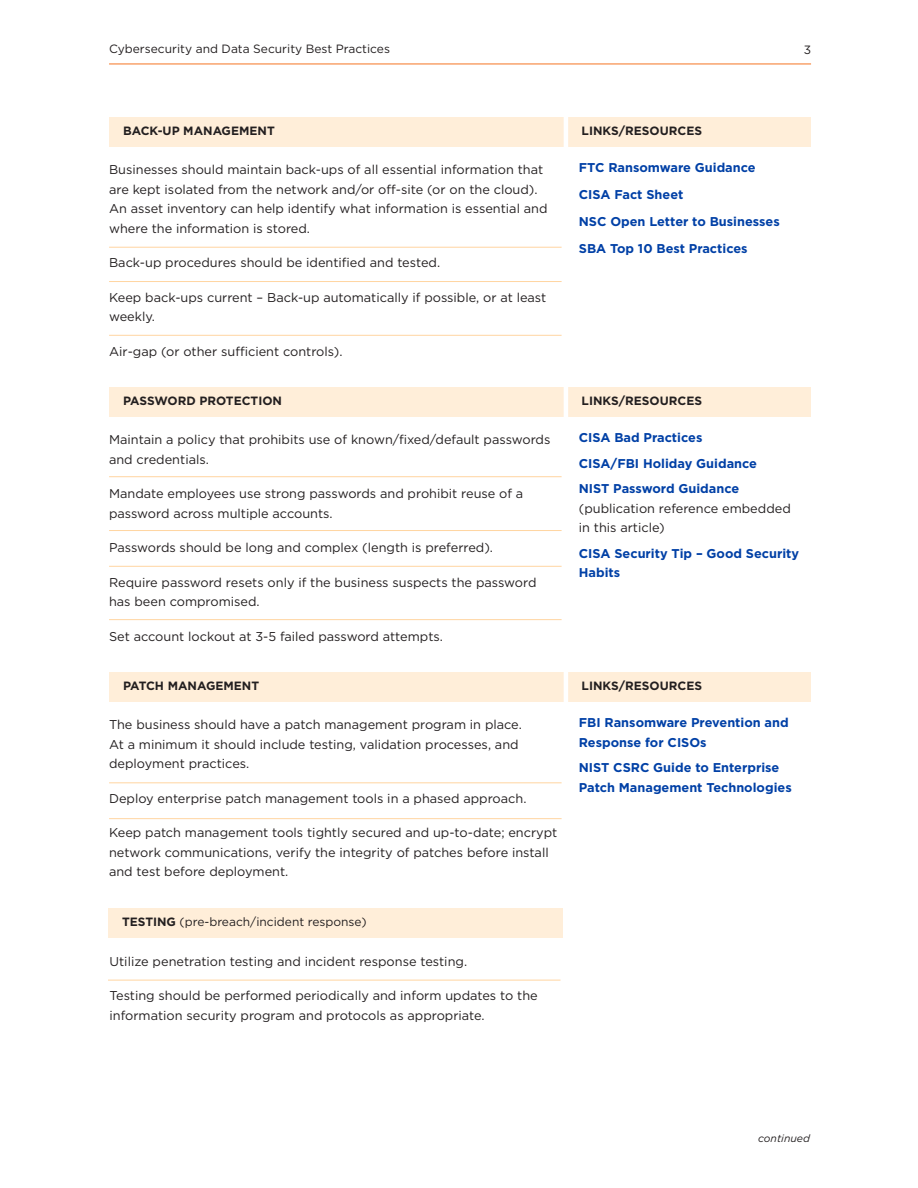
<style>
.page{position:relative;width:918px;height:1188px;background:#fff}
.page>*{position:absolute;margin:0;border:0;box-sizing:border-box;transform-origin:0 0}
.t1{font:12.75px/19.5px "Gotham";color:#231f20}
.t2{font:700 12.75px/19.5px "Gotham";color:#0040a6}
.t3{font:700 12px "Gotham";color:#231f20}
.t4{font:12px "Gotham";color:#231f20}
.t5{font:italic 10.5px "Gotham";color:#231f20}
.s1{font-weight:700}
</style>
<div class="page">
<div style="left:109px;top:117px;width:702px;height:29px;background:#ffeed9"></div>
<hr style="left:564px;top:108px;width:4px;height:45px;background:#fff">
<hr style="left:109px;top:247px;width:453px;height:1px;background:#ffd5a1">
<hr style="left:109px;top:281px;width:453px;height:1px;background:#ffd5a1">
<hr style="left:109px;top:335px;width:453px;height:1px;background:#ffd5a1">
<hr style="left:109px;top:64px;width:702px;height:1px;background:#f57523">
<div style="left:109px;top:387px;width:702px;height:29px;background:#ffeed9"></div>
<hr style="left:564px;top:378px;width:4px;height:45px;background:#fff">
<hr style="left:109px;top:476px;width:453px;height:1px;background:#ffd5a1">
<hr style="left:109px;top:530px;width:453px;height:1px;background:#ffd5a1">
<hr style="left:109px;top:566px;width:453px;height:1px;background:#ffd5a1">
<hr style="left:109px;top:619px;width:453px;height:1px;background:#ffd5a1">
<div style="left:109px;top:672px;width:702px;height:30px;background:#ffeed9"></div>
<hr style="left:564px;top:663px;width:4px;height:45px;background:#fff">
<hr style="left:109px;top:782px;width:453px;height:1px;background:#ffd5a1">
<hr style="left:109px;top:818px;width:453px;height:1px;background:#ffd5a1">
<div style="left:108px;top:908px;width:455px;height:30px;background:#ffeed9"></div>
<hr style="left:108px;top:980px;width:453px;height:1px;background:#ffd5a1">
<p class="t4" style="left:109px;top:42px;width:282px">Cybersecurity and Data Security Best Practices</p>
<p class="t4" style="left:804px;top:42px;width:9px">3</p>
<p class="t3" style="left:123px;top:123px;width:153px">BACK-UP MANAGEMENT</p>
<p class="t3" style="left:582px;top:123px;width:122px">LINKS/RESOURCES</p>
<p class="t2" style="left:579px;top:158px;width:178px">FTC Ransomware Guidance</p>
<p class="t2" style="left:579px;top:185px;width:106px">CISA Fact Sheet</p>
<p class="t2" style="left:579px;top:212px;width:202px">NSC Open Letter to Businesses</p>
<p class="t2" style="left:579px;top:239px;width:170px">SBA Top 10 Best Practices</p>
<p class="t1" style="left:109px;top:160px;width:440px">Businesses should maintain back-ups of all essential information that are kept isolated from the network and/or off-site (or on the cloud).<br>An asset inventory can help identify what information is essential and where the information is stored.</p>
<p class="t1" style="left:109px;top:253px;width:333px">Back-up procedures should be identified and tested.</p>
<p class="t1" style="left:109px;top:288px;width:439px">Keep back-ups current – Back-up automatically if possible, or at least weekly.</p>
<p class="t1" style="left:109px;top:342px;width:235px">Air-gap (or other sufficient controls).</p>
<p class="t3" style="left:123px;top:393px;width:161px">PASSWORD PROTECTION</p>
<p class="t3" style="left:582px;top:393px;width:122px">LINKS/RESOURCES</p>
<p class="t2" style="left:579px;top:428px;width:125px">CISA Bad Practices</p>
<p class="t2" style="left:579px;top:453px;width:180px">CISA/FBI Holiday Guidance</p>
<p class="t2" style="left:579px;top:479px;width:162px">NIST Password Guidance</p>
<p class="t1" style="left:579px;top:498px;width:213px">(publication reference embedded</p>
<p class="t1" style="left:579px;top:518px;width:87px">in this article)</p>
<p class="t2" style="left:579px;top:543px;width:222px">CISA Security Tip – Good Security<br>Habits</p>
<p class="t1" style="left:109px;top:430px;width:443px">Maintain a policy that prohibits use of known/fixed/default passwords and credentials.</p>
<p class="t1" style="left:109px;top:484px;width:416px">Mandate employees use strong passwords and prohibit reuse of a</p>
<p class="t1" style="left:109px;top:504px;width:225px">password across multiple accounts.</p>
<p class="t1" style="left:109px;top:538px;width:386px">Passwords should be long and complex (length is preferred).</p>
<p class="t1" style="left:109px;top:573px;width:429px">Require password resets only if the business suspects the password</p>
<p class="t1" style="left:109px;top:592px;width:152px">has been compromised.</p>
<p class="t1" style="left:109px;top:627px;width:335px">Set account lockout at 3-5 failed password attempts.</p>
<p class="t3" style="left:123px;top:678px;width:138px">PATCH MANAGEMENT</p>
<p class="t3" style="left:582px;top:678px;width:122px">LINKS/RESOURCES</p>
<p class="t2" style="left:579px;top:713px;width:211px">FBI Ransomware Prevention and<br>Response for CISOs</p>
<p class="t2" style="left:579px;top:758px;width:202px">NIST CSRC Guide to Enterprise</p>
<p class="t2" style="left:579px;top:777px;width:214px">Patch Management Technologies</p>
<p class="t1" style="left:109px;top:715px;width:414px">The business should have a patch management program in place.</p>
<p class="t1" style="left:109px;top:735px;width:411px">At a minimum it should include testing, validation processes, and</p>
<p class="t1" style="left:109px;top:754px;width:142px">deployment practices.</p>
<p class="t1" style="left:109px;top:789px;width:419px">Deploy enterprise patch management tools in a phased approach.</p>
<p class="t1" style="left:109px;top:823px;width:450px">Keep patch management tools tightly secured and up-to-date; encrypt network communications, verify the integrity of patches before install and test before deployment.</p>
<p class="t4" style="left:122px;top:915px;width:246px"><span class="s1">TESTING</span> (pre-breach/incident response)</p>
<p class="t1" style="left:110px;top:951px;width:359px">Utilize penetration testing and incident response testing.</p>
<p class="t1" style="left:110px;top:986px;width:430px">Testing should be performed periodically and inform updates to the information security program and protocols as appropriate.</p>
<p class="t5" style="left:758px;top:1132px;width:53px">continued</p>
</div>
